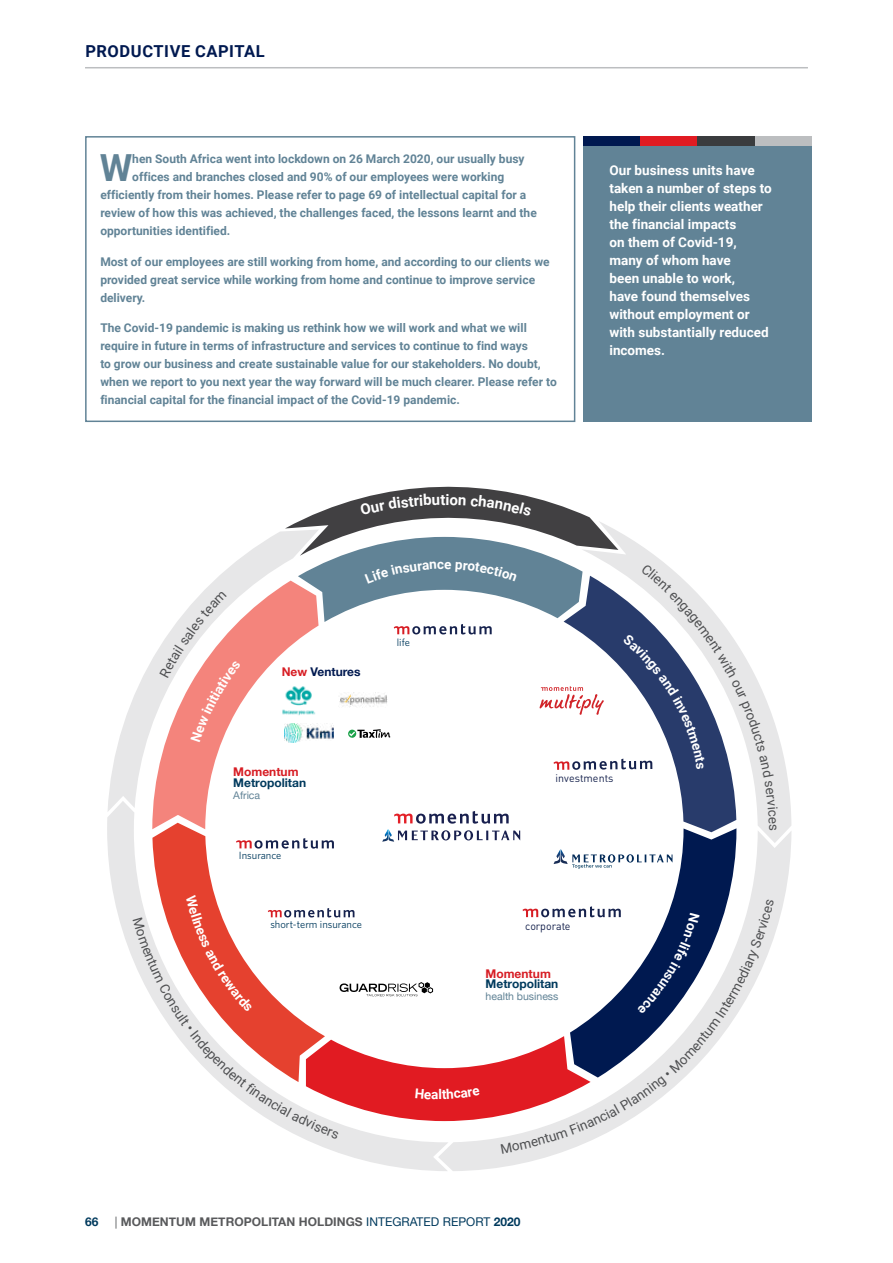
<style>
.page{position:relative;width:893px;height:1263px;background:#fff}
.page>*{position:absolute;margin:0;border:0;box-sizing:border-box;transform-origin:0 0}
.t1{font:700 37.35px "Roboto";color:#618396}
.t2{font:700 16.5px "Roboto";letter-spacing:.035em;color:#001950}
.t3{font:700 15px "Roboto";color:#fff}
.t4{font:700 13.5px/18px "Roboto";color:#fff}
.t5{font:700 12px/18px "Roboto";color:#618396}
.t6{font:700 12px "Helvetica Neue";letter-spacing:.005em;color:#58595b}
.t7{font:700 12px "Helvetica Neue";color:#003a5d}
.t8{font:700 12px "Helvetica Neue";color:#d71d24}
.t9{font:700 12px "Helvetica Neue";color:#001950}
.t10{font:10.95px "DINOT";color:#16224d}
.t11{font:10.8px "DINOT";letter-spacing:-.01em;color:#16224d}
.t12{font:10.5px "Whitney";color:#003a5d}
.t13{font:10.5px "Helvetica Neue";color:#618396}
.s1{color:#d71d24}
.s2{font-weight:400}
.s3{font-weight:400;color:#003a5d}
.s4{color:#003a5d}
</style>
<div class="page">
<div style="left:584px;top:146px;width:228px;height:276px;background:#618396"></div>
<div style="left:584px;top:136px;width:57px;height:10px;background:#001950"></div>
<div style="left:641px;top:136px;width:57px;height:10px;background:#e11b22"></div>
<div style="left:755px;top:136px;width:57px;height:10px;background:#bcbec0"></div>
<div style="left:698px;top:136px;width:57px;height:10px;background:#3a3c3e"></div>
<svg style="left:778px;top:735px;width:13px;height:95px"></svg>
<svg style="left:448px;top:830px;width:343px;height:341px"></svg>
<svg style="left:108px;top:699px;width:25px;height:102px;fill:#e7e7e8"></svg>
<svg style="left:107px;top:801px;width:341px;height:370px"></svg>
<div style="left:85px;top:136px;width:490px;height:286px;border:2px solid #618396"></div>
<hr style="left:85px;top:67px;width:723px;height:1px;background:#bcbec0">
<svg style="left:133px;top:486px;width:645px;height:667px"></svg>
<h2 class="t2" style="left:85px;top:40px;width:181px">PRODUCTIVE CAPITAL</h2>
<h1 class="t1" style="left:100px;top:141px;width:34px">W</h1>
<p class="t5" style="left:132px;top:149px;width:394px">hen South Africa went into lockdown on 26 March 2020, our usually busy</p>
<p class="t5" style="left:132px;top:167px;width:373px">offices and branches closed and 90% of our employees were working</p>
<p class="t5" style="left:100px;top:185px;width:427px">efficiently from their homes. Please refer to page 69 of intellectual capital for a</p>
<p class="t5" style="left:100px;top:203px;width:438px">review of how this was achieved, the challenges faced, the lessons learnt and the</p>
<p class="t5" style="left:100px;top:221px;width:131px">opportunities identified.</p>
<p class="t5" style="left:100px;top:252px;width:451px">Most of our employees are still working from home, and according to our clients we provided great service while working from home and continue to improve service delivery.</p>
<p class="t5" style="left:100px;top:319px;width:458px">The Covid-19 pandemic is making us rethink how we will work and what we will require in future in terms of infrastructure and services to continue to find ways<br>to grow our business and create sustainable value for our stakeholders. No doubt, when we report to you next year the way forward will be much clearer. Please refer to financial capital for the financial impact of the Covid-19 pandemic.</p>
<p class="t3" style="left:440px;top:489px;width:7px">t</p>
<p class="t4" style="left:609px;top:161px;width:164px">Our business units have taken a number of steps to help their clients weather the financial impacts<br>on them of Covid-19, many of whom have<br>been unable to work,<br>have found themselves without employment or with substantially reduced incomes.</p>
<p class="t9" style="left:282px;top:662px;width:80px"><span class="s1">New</span> Ventures</p>
<p class="t12" style="left:397px;top:635px;width:15px">life</p>
<p class="t8" style="left:233px;top:762px;width:67px">Momentum</p>
<p class="t7" style="left:233px;top:773px;width:74px">Metropolitan</p>
<p class="t13" style="left:233px;top:787px;width:29px">Africa</p>
<p class="t12" style="left:239px;top:849px;width:44px">Insurance</p>
<p class="t12" style="left:270px;top:917px;width:93px">short-term insurance</p>
<p class="t11" style="left:556px;top:771px;width:60px">investments</p>
<p class="t10" style="left:525px;top:920px;width:47px">corporate</p>
<p class="t8" style="left:486px;top:964px;width:67px">Momentum</p>
<p class="t7" style="left:486px;top:974px;width:74px">Metropolitan</p>
<p class="t13" style="left:486px;top:989px;width:74px">health business</p>
<p class="t7" style="left:85px;top:1212px;width:15px">66</p>
<p class="t6" style="left:115px;top:1212px;width:407px"><span class="s2">|</span> MOMENTUM METROPOLITAN HOLDINGS <span class="s3">INTEGRATED REPORT</span> <span class="s4">2020</span></p>
</div>
